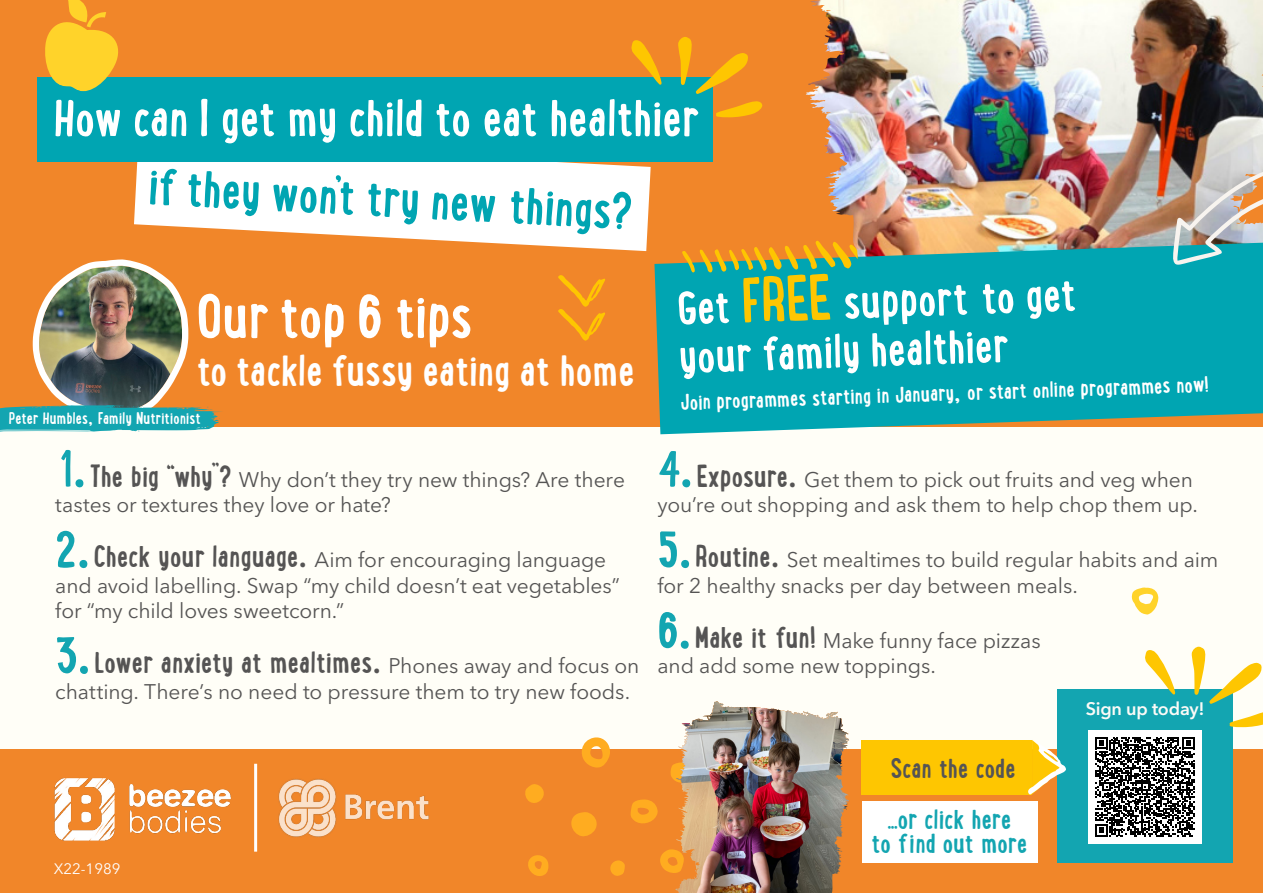
<style>
.page{position:relative;width:1263px;height:893px;background:#f18629}
.page>*{position:absolute;margin:0;border:0;box-sizing:border-box;transform-origin:0 0}
.t1{font:700 67.5px "Lunch Box";color:#fff}
.t2{font:700 57px "Lunch Box";letter-spacing:-.005em;color:#fff}
.t3{font:700 57px "Lunch Box";color:#00a5b2}
.t4{font:700 52.5px/48.6px "Lunch Box";color:#fff}
.t5{font:700 48px "Lunch Box";letter-spacing:-.005em;color:#fff}
.t6{font:700 33px "Lunch Box";letter-spacing:-.005em;color:#555454}
.t7{font:700 30px/24px "Lunch Box";letter-spacing:.005em;color:#13a5b1;text-align:center}
.t8{font:700 30px "Lunch Box";color:#555454}
.t9{font:700 24px "Lunch Box";color:#fff}
.t10{font:21px/25.2px "Avenir Next LT Pro";letter-spacing:-.005em;color:#555454}
.t11{font:700 18px "Lunch Box";letter-spacing:.005em;color:#fff}
.t12{font:600 18px "Avenir Next LT Pro";letter-spacing:-.01em;color:#fbfaf7}
.t13{font:15px "Avenir Next LT Pro";color:#fff}
.s1{font-family:"Lunch Box";font-weight:700;font-size:55.5px;color:#13a5b1}
.s2{font-family:"Lunch Box";font-weight:700;font-size:33px}
.s3{font-size:55.5px;color:#13a5b1}
.s4{font-family:"Avenir Next LT Pro";font-weight:400;font-size:21px}
.s5{font-size:67.5px;color:#fec601}
</style>
<div class="page">
<svg style="left:134px;top:162px;width:517px;height:89px;fill:#fff"></svg>
<div style="left:37px;top:77px;width:676px;height:85px;background:#00a5b2"></div>
<img style="left:54px;top:778px;width:177px;height:63px">
<hr style="left:254px;top:764px;width:3px;height:88px;background:#fff">
<div style="left:0;top:427px;width:1263px;height:321px;background:#fffef7"></div>
<img style="left:806px;top:0;width:457px;height:243px">
<img style="left:808px;top:0;width:36px;height:85px">
<img style="left:0;top:259px;width:222px;height:173px">
<svg style="left:678px;top:37px;width:70px;height:57px"></svg>
<svg style="left:716px;top:101px;width:47px;height:16px"></svg>
<svg style="left:631px;top:40px;width:31px;height:45px"></svg>
<svg style="left:654px;top:243px;width:609px;height:191px;background:#15a6ad"></svg>
<svg style="left:682px;top:241px;width:176px;height:32px"></svg>
<svg style="left:45px;top:0;width:73px;height:92px"></svg>
<svg style="left:1172px;top:164px;width:91px;height:101px;background:#a3b1a9"></svg>
<svg style="left:558px;top:275px;width:47px;height:66px"></svg>
<svg style="left:1131px;top:587px;width:27px;height:27px"></svg>
<div style="left:1057px;top:689px;width:176px;height:174px;background:#13a5b1"></div>
<svg style="left:528px;top:855px;width:20px;height:21px"></svg>
<svg style="left:525px;top:784px;width:19px;height:19px"></svg>
<img style="left:570px;top:701px;width:279px;height:192px">
<img style="left:682px;top:701px;width:35px;height:40px">
<svg style="left:1191px;top:647px;width:71px;height:57px"></svg>
<svg style="left:1229px;top:712px;width:34px;height:15px"></svg>
<svg style="left:1145px;top:650px;width:31px;height:45px"></svg>
<div style="left:862px;top:740px;width:170px;height:54px;background:#fec601"></div>
<svg style="left:1028px;top:740px;width:38px;height:54px"></svg>
<div style="left:1088px;top:730px;width:114px;height:113px;background:#fff"></div>
<svg style="left:1095px;top:737px;width:100px;height:99px"></svg>
<img style="left:279px;top:779px;width:150px;height:58px">
<div style="left:862px;top:801px;width:175px;height:62px;background:#fff"></div>
<h2 class="t2" style="left:54px;top:79px;width:647px">How can I get my child to eat healthier</h2>
<h2 class="t3" style="left:151px;top:147px;width:486px;rotate:3deg">if they won’t try new things?</h2>
<h1 class="t1" style="left:197px;top:270px;width:278px">Our top 6 tips</h1>
<h3 class="t5" style="left:197px;top:337px;width:440px">to tackle fussy eating at home</h3>
<p class="t11" style="left:9px;top:406px;width:194px">Peter Humbles, Family Nutritionist</p>
<p class="t10" style="left:55px;top:467px;width:571px"><span class="s1">1.</span> <span class="s2">The big “why”?</span> Why don’t they try new things? Are there tastes or textures they love or hate?</p>
<p class="t10" style="left:55px;top:548px;width:566px"><span class="s1">2.</span> <span class="s2">Check your language.</span> Aim for encouraging language and avoid labelling. Swap “my child doesn’t eat vegetables” for “my child loves sweetcorn.”</p>
<h3 class="t6" style="left:55px;top:640px;width:586px"><span class="s3">3.</span> Lower anxiety at mealtimes. <span class="s4">Phones away and focus on</span></h3>
<p class="t10" style="left:55px;top:679px;width:576px">chatting. There’s no need to pressure them to try new foods.</p>
<p class="t13" style="left:54px;top:860px;width:68px">X22-1989</p>
<h3 class="t4" style="left:676px;top:281px;width:401px;rotate:-2deg">Get <span class="s5">FREE</span> support to get your family healthier</h3>
<p class="t9" style="left:680px;top:386px;width:530px;rotate:-2deg">Join programmes starting in January, or start online programmes now!</p>
<p class="t10" style="left:657px;top:467px;width:542px"><span class="s1">4.</span> <span class="s2">Exposure.</span> Get them to pick out fruits and veg when you’re out shopping and ask them to help chop them up.</p>
<p class="t10" style="left:657px;top:548px;width:562px"><span class="s1">5.</span> <span class="s2">Routine.</span> Set mealtimes to build regular habits and aim for 2 healthy snacks per day between meals.</p>
<p class="t10" style="left:657px;top:628px;width:385px"><span class="s1">6.</span> <span class="s2">Make it fun!</span> Make funny face pizzas and add some new toppings.</p>
<h3 class="t8" style="left:890px;top:747px;width:127px">Scan the code</h3>
<h3 class="t7" style="left:872px;top:806px;width:157px">…or click here<br>to find out more</h3>
<p class="t12" style="left:1086px;top:698px;width:120px">Sign up today!</p>
</div>
